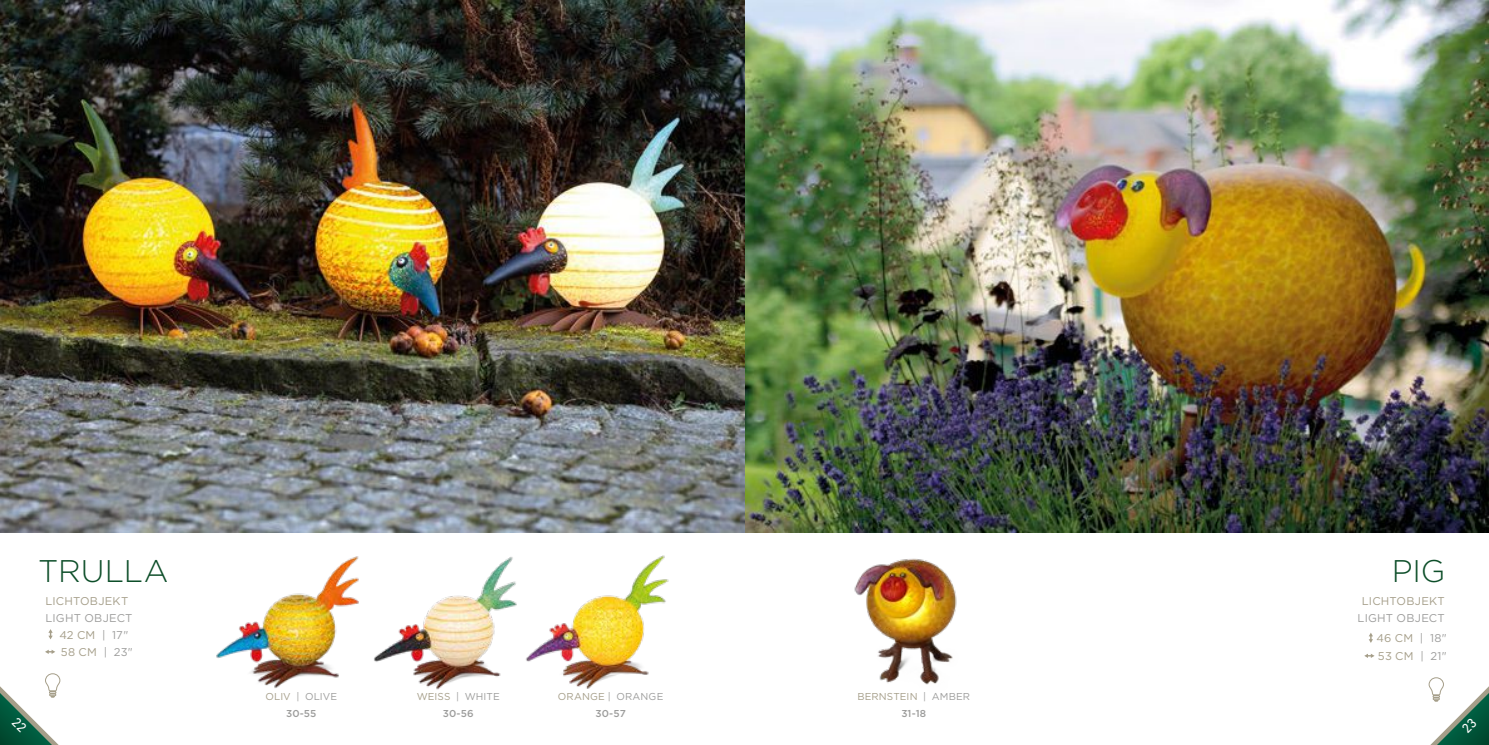
<style>
.page{position:relative;width:1489px;height:745px;background:#fff}
.page>*{position:absolute;margin:0;border:0;box-sizing:border-box;transform-origin:0 0}
.t1{font:300 31.25px "Gotham";letter-spacing:-.005em;color:#0d4e29}
.t2{font:11.25px/17px "Gotham";letter-spacing:.02em;color:#9d9d9c}
.t3{font:11.25px "Gotham";letter-spacing:.02em;color:#a59e89}
.t4{font:10px/16.2px "Gotham";letter-spacing:.01em;color:#9d9d9c;text-align:center}
.t5{font:10px/16.2px "Gotham";letter-spacing:.01em;color:#a59e89;text-align:center}
.s1{color:#a59e89}
.s2{font-weight:500}
.s3{color:#9d9d9c}
.s4{font-weight:500;color:#9d9d9c}
</style>
<div class="page">
<img style="left:378px;top:557px;width:139px;height:132px">
<img style="left:216px;top:556px;width:162px;height:132px">
<img style="left:526px;top:555px;width:143px;height:134px">
<svg style="left:48px;top:629px;width:5px;height:10px"></svg>
<svg style="left:45px;top:649px;width:10px;height:4px"></svg>
<img style="left:0;top:0;width:1488px;height:531px">
<svg style="left:1369px;top:633px;width:3px;height:9px"></svg>
<svg style="left:1364px;top:654px;width:10px;height:3px"></svg>
<img style="left:841px;top:516px;width:127px;height:169px">
<svg style="left:0;top:673px;width:61px;height:71px"></svg>
<svg style="left:1428px;top:677px;width:60px;height:67px"></svg>
<h1 class="t1" style="left:38px;top:550px;width:132px">TRULLA</h1>
<p class="t3" style="left:45px;top:593px;width:84px">LICHTOBJEKT</p>
<p class="t2" style="left:59px;top:608px;width:75px;text-indent:-14px">LIGHT OBJECT<br><span class="s1">42 CM</span> | 17"<br><span class="s1">58 CM</span> | 23"</p>
<p class="t4" style="left:265px;top:688px;width:73px"><span class="s1">OLIV</span> | OLIVE<br><span class="s2">30-55</span></p>
<p class="t4" style="left:558px;top:688px;width:107px"><span class="s1">ORANGE</span> | ORANGE<br><span class="s2">30-57</span></p>
<p class="t4" style="left:416px;top:688px;width:85px"><span class="s1">WEISS</span> | WHITE<br><span class="s2">30-56</span></p>
<p class="t5" style="left:857px;top:688px;width:114px">BERNSTEIN <span class="s3">| AMBER<br></span><span class="s4">31-18</span></p>
<h1 class="t1" style="left:1391px;top:550px;width:55px">PIG</h1>
<p class="t3" style="left:1361px;top:593px;width:84px">LICHTOBJEKT</p>
<p class="t2" style="left:1357px;top:606px;width:91px;line-height:20.6px;text-align:right">LIGHT OBJECT<br><span class="s1">46 CM</span> | 18"</p>
<p class="t3" style="left:1377px;top:648px;width:70px">53 CM <span class="s3">| 21"</span></p>
</div>
